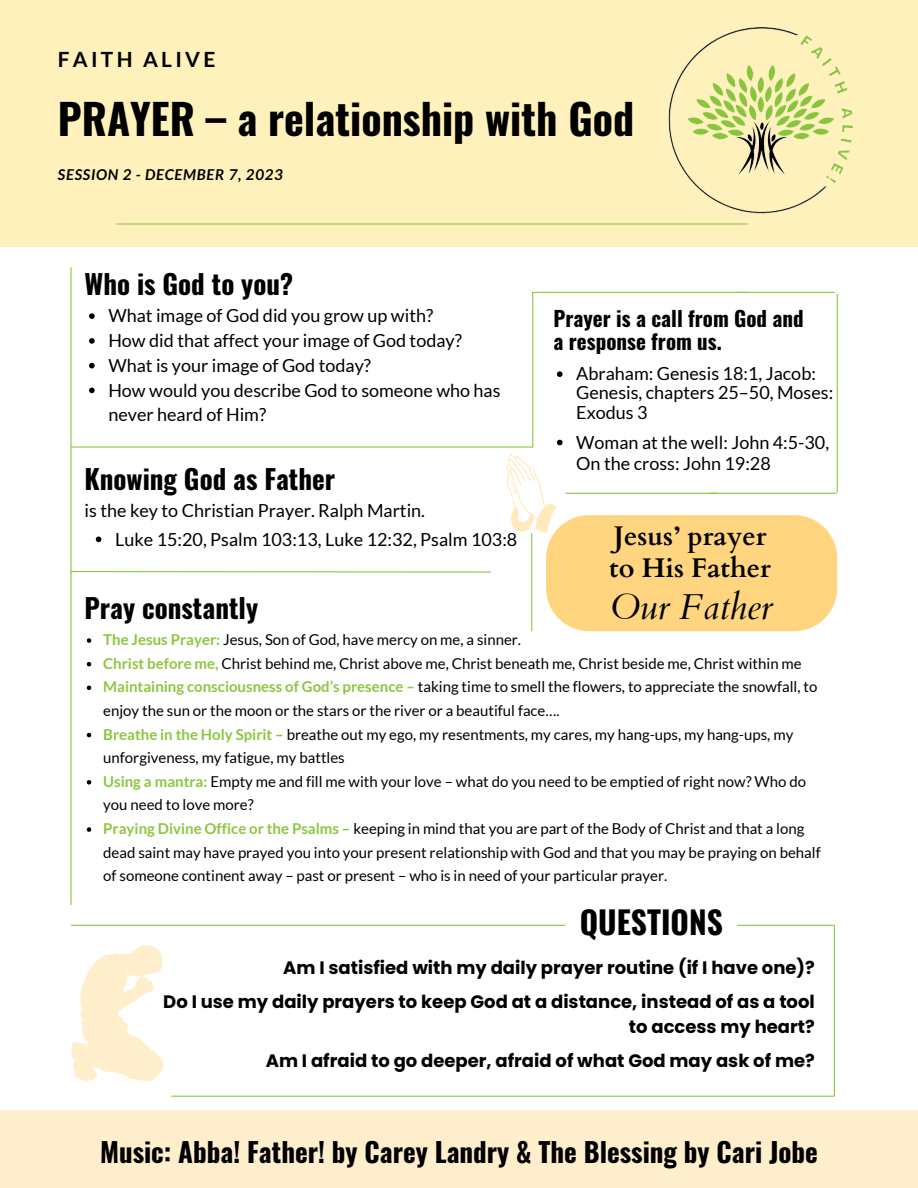
<style>
.page{position:relative;width:918px;height:1188px;background:#fff}
.page>*{position:absolute;margin:0;border:0;box-sizing:border-box;transform-origin:0 0}
.t1{font:700 42px "Oswald";color:#000}
.t2{font:italic 36px "Cardo";color:#000}
.t3{font:700 31.5px "Oswald";color:#000}
.t4{font:700 27px "Oswald";color:#000}
.t5{font:700 27px "Cardo";color:#000}
.t6{font:700 21px/22.5px "Oswald";color:#000}
.t7{font:700 21px "Lato";letter-spacing:.155em;color:#000}
.t8{font:18px/19.2px "Lato";color:#000}
.t9{font:700 18px/24.8px "Poppins";color:#000;text-align:right}
.t10{font:15px/23.7px "Lato";color:#000}
.t11{font:italic 700 15px "Lato";letter-spacing:.05em;color:#000}
.s1{font-weight:700;color:#8dc640}
</style>
<div class="page">
<div style="left:0;top:0;width:918px;height:246px;background:#fff1bc"></div>
<img style="left:668px;top:27px;width:185px;height:187px">
<hr style="left:116px;top:223px;width:632px;height:2px;background:#8dc640">
<hr style="left:71px;top:446px;width:462px;height:2px;background:#8dc640">
<hr style="left:532px;top:292px;width:1px;height:155px;background:#8dc640">
<hr style="left:532px;top:292px;width:216px;height:1px;background:#8dc640">
<hr style="left:737px;top:292px;width:98px;height:1px;background:#8dc640">
<hr style="left:837px;top:294px;width:1px;height:199px;background:#8dc640">
<hr style="left:565px;top:493px;width:152px;height:1px;background:#8dc640">
<hr style="left:531px;top:533px;width:1px;height:98px;background:#8dc640">
<svg style="left:72px;top:571px;width:419px;height:2px"></svg>
<hr style="left:710px;top:493px;width:127px;height:1px;background:#8dc640">
<hr style="left:70px;top:267px;width:2px;height:638px;background:#8dc640">
<hr style="left:71px;top:925px;width:494px;height:1px;background:#8dc640">
<hr style="left:171px;top:1096px;width:663px;height:1px;background:#8dc640">
<div style="left:0;top:1111px;width:918px;height:77px;background:#ffeecb"></div>
<div style="left:546px;top:515px;width:291px;height:116px;background:#ffd67f;border-radius:43px"></div>
<svg style="left:506px;top:454px;width:51px;height:79px"></svg>
<hr style="left:737px;top:925px;width:97px;height:1px;background:#8dc640">
<svg style="left:71px;top:945px;width:92px;height:136px"></svg>
<svg style="left:87px;top:638px;width:4px;height:5px"></svg>
<svg style="left:87px;top:662px;width:4px;height:4px"></svg>
<svg style="left:87px;top:686px;width:4px;height:4px"></svg>
<svg style="left:87px;top:733px;width:4px;height:4px"></svg>
<svg style="left:87px;top:780px;width:4px;height:5px"></svg>
<svg style="left:87px;top:827px;width:4px;height:5px"></svg>
<svg style="left:89px;top:313px;width:6px;height:6px"></svg>
<svg style="left:89px;top:338px;width:6px;height:6px"></svg>
<svg style="left:89px;top:363px;width:6px;height:5px"></svg>
<svg style="left:89px;top:388px;width:6px;height:5px"></svg>
<svg style="left:557px;top:371px;width:6px;height:6px"></svg>
<svg style="left:557px;top:440px;width:6px;height:5px"></svg>
<svg style="left:96px;top:537px;width:5px;height:5px"></svg>
<hr style="left:834px;top:925px;width:1px;height:171px;background:#8dc640">
<p class="t7" style="left:58px;top:46px;width:159px">FAITH ALIVE</p>
<p class="t1" style="left:58px;top:86px;width:578px">PRAYER – a relationship with God</p>
<p class="t11" style="left:58px;top:165px;width:227px">SESSION 2 - DECEMBER 7, 2023</p>
<p class="t4" style="left:85px;top:263px;width:210px">Who is God to you?</p>
<p class="t8" style="left:108px;top:306px;width:326px">What image of God did you grow up with?</p>
<p class="t8" style="left:108px;top:331px;width:355px">How did that affect your image of God today?</p>
<p class="t8" style="left:108px;top:355px;width:264px">What is your image of God today?</p>
<p class="t8" style="left:108px;top:377px;width:394px;line-height:24.8px">How would you describe God to someone who has never heard of Him?</p>
<p class="t6" style="left:554px;top:307px;width:252px">Prayer is a call from God and a response from us.</p>
<p class="t8" style="left:576px;top:364px;width:258px">Abraham: Genesis 18:1, Jacob:<br>Genesis, chapters 25–50, Moses:<br>Exodus 3</p>
<p class="t8" style="left:576px;top:431px;width:254px;line-height:21.3px">Woman at the well: John 4:5-30,<br>On the cross: John 19:28</p>
<p class="t4" style="left:85px;top:457px;width:252px">Knowing God as Father</p>
<p class="t8" style="left:85px;top:501px;width:342px">is the key to Christian Prayer. Ralph Martin.</p>
<p class="t8" style="left:115px;top:529px;width:404px">Luke 15:20, Psalm 103:13, Luke 12:32, Psalm 103:8</p>
<p class="t5" style="left:614px;top:518px;width:154px">Jesus’ prayer</p>
<p class="t5" style="left:609px;top:550px;width:163px">to His Father</p>
<p class="t4" style="left:85px;top:587px;width:175px">Pray constantly</p>
<p class="t2" style="left:611px;top:583px;width:163px">Our Father</p>
<p class="t10" style="left:103px;top:627px;width:419px"><span class="s1">The Jesus Prayer:</span> Jesus, Son of God, have mercy on me, a sinner.</p>
<p class="t10" style="left:103px;top:651px;width:700px"><span class="s1">Christ before me,</span> Christ behind me, Christ above me, Christ beneath me, Christ beside me, Christ within me</p>
<p class="t10" style="left:103px;top:675px;width:716px"><span class="s1">Maintaining consciousness of God’s presence –</span> taking time to smell the flowers, to appreciate the snowfall, to enjoy the sun or the moon or the stars or the river or a beautiful face….</p>
<p class="t10" style="left:103px;top:722px;width:692px"><span class="s1">Breathe in the Holy Spirit –</span> breathe out my ego, my resentments, my cares, my hang-ups, my hang-ups, my unforgiveness, my fatigue, my battles</p>
<p class="t10" style="left:103px;top:769px;width:704px"><span class="s1">Using a mantra:</span> Empty me and fill me with your love – what do you need to be emptied of right now? Who do you need to love more?</p>
<p class="t10" style="left:103px;top:816px;width:719px"><span class="s1">Praying Divine Office or the Psalms –</span> keeping in mind that you are part of the Body of Christ and that a long dead saint may have prayed you into your present relationship with God and that you may be praying on behalf of someone continent away – past or present – who is in need of your particular prayer.</p>
<p class="t3" style="left:580px;top:897px;width:145px">QUESTIONS</p>
<p class="t9" style="left:283px;top:955px;width:533px">Am I satisfied with my daily prayer routine (if I have one)?</p>
<p class="t9" style="left:163px;top:989px;width:653px">Do I use my daily prayers to keep God at a distance, instead of as a tool to access my heart?</p>
<p class="t9" style="left:266px;top:1048px;width:551px">Am I afraid to go deeper, afraid of what God may ask of me?</p>
<p class="t4" style="left:100px;top:1131px;width:719px">Music: Abba! Father! by Carey Landry &amp; The Blessing by Cari Jobe</p>
</div>
